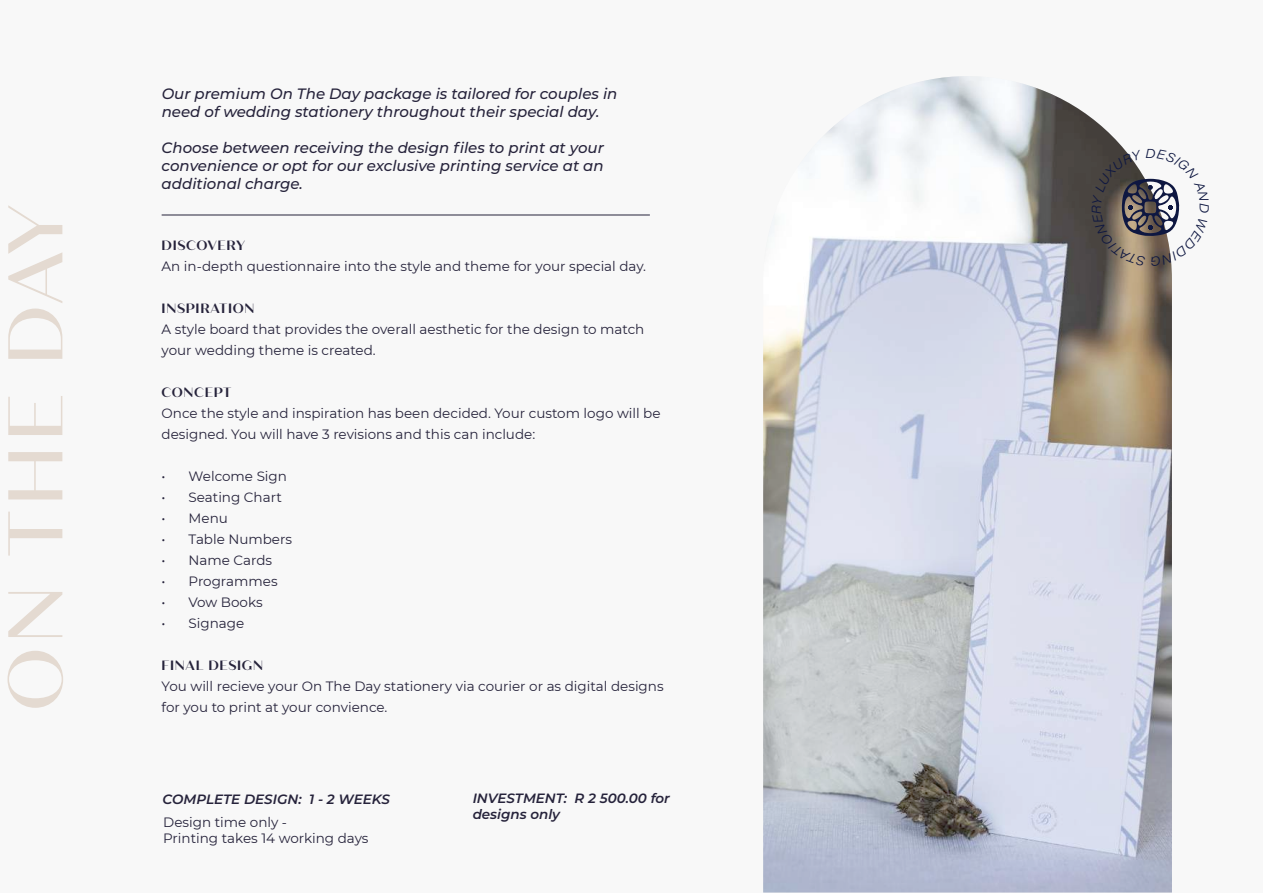
<style>
.page{position:relative;width:1263px;height:893px;background:#f8f8f8}
.page>*{position:absolute;margin:0;border:0;box-sizing:border-box;transform-origin:0 0}
.t1{font:500 77.25px "Quiche Sans";letter-spacing:.05em;color:#e4dad1}
.t2{font:italic 500 15px/18px "Montserrat";color:#26233b}
.t3{font:13.5px/21px "Montserrat";color:#26233b}
.t4{font:italic 600 13.5px/16.2px "Montserrat";color:#26233b}
.t5{font:700 13.5px "Quiche Sans";letter-spacing:.05em;color:#26233b}
.t6{font:italic 300 12.75px "Acumin Pro Wide";color:#0e1741}
</style>
<div class="page">
<hr style="left:162px;top:215px;width:488px;height:1px;background:#26233b">
<svg style="left:763px;top:76px;width:409px;height:816px"></svg>
<svg style="left:1092px;top:149px;width:88px;height:117px"></svg>
<h1 class="t1" style="left:-10px;top:711px;width:509px;rotate:-90deg">ON THE DAY</h1>
<p class="t2" style="left:162px;top:84px;width:457px">Our premium On The Day package is tailored for couples in need of wedding stationery throughout their special day.</p>
<p class="t2" style="left:162px;top:138px;width:444px;text-align:justify">Choose between receiving the design files to print at your convenience or opt for our exclusive printing service at an additional charge.</p>
<p class="t5" style="left:162px;top:237px;width:85px">DISCOVERY</p>
<p class="t3" style="left:162px;top:255px;width:486px">An in-depth questionnaire into the style and theme for your special day.</p>
<p class="t5" style="left:162px;top:300px;width:94px">INSPIRATION</p>
<p class="t3" style="left:162px;top:318px;width:484px">A style board that provides the overall aesthetic for the design to match your wedding theme is created.</p>
<p class="t5" style="left:162px;top:384px;width:71px">CONCEPT</p>
<p class="t3" style="left:162px;top:402px;width:500px">Once the style and inspiration has been decided. Your custom logo will be designed. You will have 3 revisions and this can include:</p>
<p class="t3" style="left:162px;top:465px;width:127px">• Welcome Sign</p>
<p class="t3" style="left:162px;top:486px;width:122px">• Seating Chart</p>
<p class="t3" style="left:162px;top:507px;width:68px">• Menu</p>
<p class="t3" style="left:162px;top:528px;width:132px">• Table Numbers</p>
<p class="t3" style="left:162px;top:549px;width:112px">• Name Cards</p>
<p class="t3" style="left:162px;top:570px;width:118px">• Programmes</p>
<p class="t3" style="left:162px;top:591px;width:102px">• Vow Books</p>
<p class="t3" style="left:162px;top:613px;width:84px">• Signage</p>
<p class="t5" style="left:162px;top:657px;width:103px">FINAL DESIGN</p>
<p class="t3" style="left:162px;top:676px;width:503px">You will recieve your On The Day stationery via courier or as digital designs for you to print at your convience.</p>
<p class="t4" style="left:162px;top:791px;width:229px">COMPLETE DESIGN: 1 - 2 WEEKS</p>
<p class="t3" style="left:163px;top:813px;width:207px;line-height:16.2px">Design time only -<br>Printing takes 14 working days</p>
<p class="t4" style="left:473px;top:790px;width:199px">INVESTMENT: R 2 500.00 for designs only</p>
<p class="t6" style="left:1146px;top:144px;width:12px">D</p>
<p class="t6" style="left:1213px;top:203px;width:12px;rotate:90deg">D</p>
</div>
